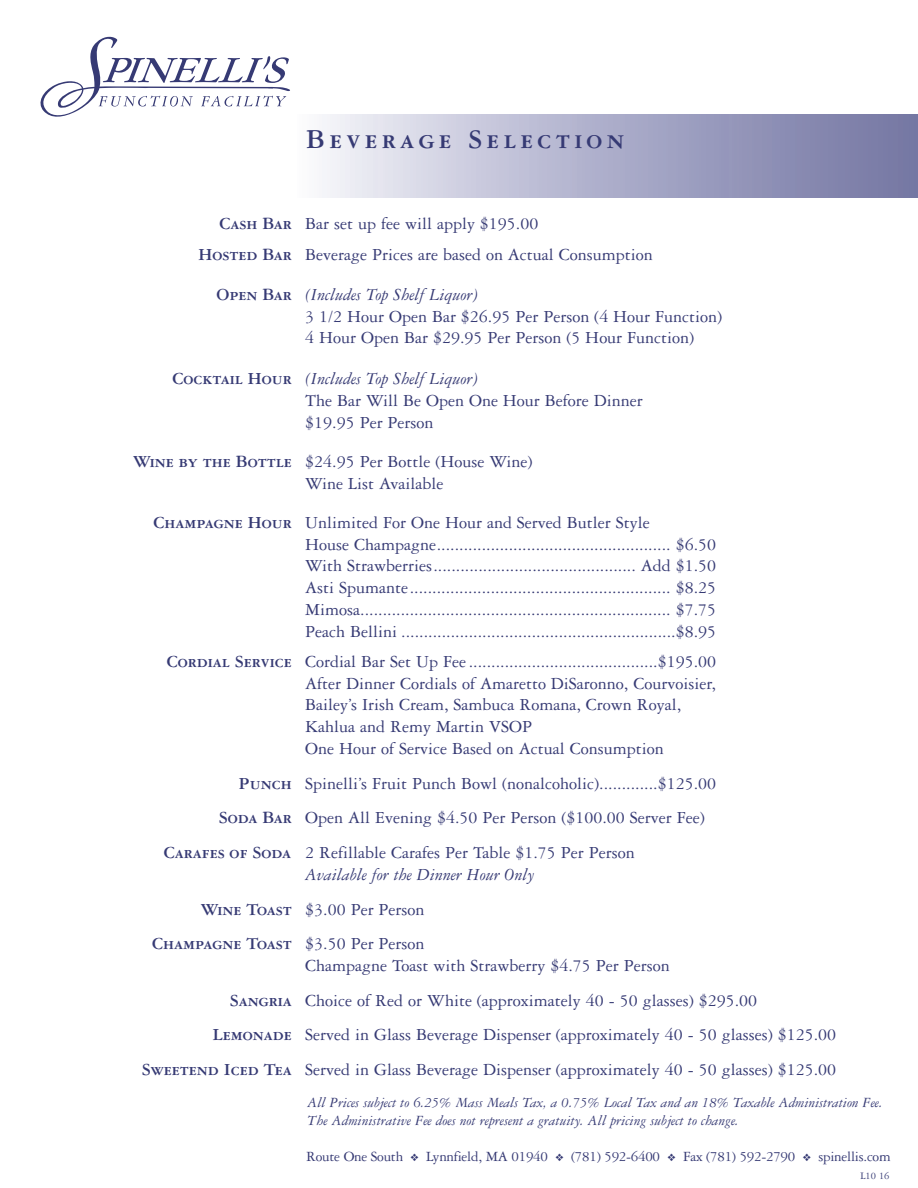
<style>
.page{position:relative;width:918px;height:1188px;background:#fff}
.page>*{position:absolute;margin:0;border:0;box-sizing:border-box;transform-origin:0 0}
.t1{font:28.5px "Garamond Three Bold SC";letter-spacing:.15em;color:#363a74}
.t2{font:18px/21.8px "Garamond Three";color:#363a74}
.t3{font:italic 18px/34.7px "Garamond Three";color:#363a74}
.t4{font:18px "Garamond Three Bold SC";color:#363a74}
.t5{font:italic 15px/18px "Garamond Three";color:#363a74}
.t6{font:15px "Garamond Three";letter-spacing:-.015em;color:#363a74}
.t7{font:10.5px "Garamond Three";color:#363a74}
.s1{font-family:"Garamond Three Bold SC"}
.s2{font-style:italic}
.s3{font-family:"Garamond Three Bold SC";font-style:normal}
.s4{font-style:normal}
.s5{font-family:"Garamond Three"}
</style>
<div class="page">
<div style="left:291px;top:115px;width:627px;height:83px;background:linear-gradient(to right,#f6f6fb,#6e70a0)"></div>
<svg style="left:40px;top:36px;width:250px;height:81px"></svg>
<h1 class="t1" style="left:306px;top:129px;width:319px">Beverage Selection</h1>
<p class="t2" style="left:198px;top:210px;width:456px;line-height:30.5px;text-indent:21px"><span class="s1">Cash Bar</span> Bar set up fee will apply $195.00<br><span class="s1">Hosted Bar</span> Beverage Prices are based on Actual Consumption</p>
<p class="t2" style="left:305px;top:285px;width:418px;text-indent:-89px"><span class="s1">Open Bar</span> <span class="s2">(Includes Top Shelf Liquor)<br></span>3 1/2 Hour Open Bar $26.95 Per Person (4 Hour Function)<br>4 Hour Open Bar $29.95 Per Person (5 Hour Function)</p>
<p class="t2" style="left:305px;top:370px;width:339px;text-indent:-133px"><span class="s1">Cocktail Hour</span> <span class="s2">(Includes Top Shelf Liquor)<br></span>The Bar Will Be Open One Hour Before Dinner $19.95 Per Person</p>
<p class="t2" style="left:305px;top:452px;width:229px;text-indent:-172px"><span class="s1">Wine by the Bottle</span> $24.95 Per Bottle (House Wine)<br>Wine List Available</p>
<p class="t2" style="left:305px;top:513px;width:413px;text-indent:-152px"><span class="s1">Champagne Hour</span> Unlimited For One Hour and Served Butler Style<br>House Champagne.................................................... $6.50<br>With Strawberries............................................. Add $1.50<br>Asti Spumante.......................................................... $8.25<br>Mimosa..................................................................... $7.75<br>Peach Bellini .............................................................$8.95</p>
<p class="t2" style="left:305px;top:652px;width:412px;text-indent:-138px"><span class="s1">Cordial Service</span> Cordial Bar Set Up Fee..........................................$195.00<br>After Dinner Cordials of Amaretto DiSaronno, Courvoisier, Bailey’s Irish Cream, Sambuca Romana, Crown Royal, Kahlua and Remy Martin VSOP<br>One Hour of Service Based on Actual Consumption</p>
<p class="t2" style="left:239px;top:774px;width:479px"><span class="s1">Punch</span> Spinelli’s Fruit Punch Bowl (nonalcoholic).............$125.00</p>
<p class="t2" style="left:219px;top:809px;width:488px"><span class="s1">Soda Bar</span> Open All Evening $4.50 Per Person ($100.00 Server Fee)</p>
<p class="t2" style="left:164px;top:843px;width:473px"><span class="s1">Carafes of Soda</span> 2 Refillable Carafes Per Table $1.75 Per Person</p>
<p class="t3" style="left:201px;top:859px;width:335px;text-indent:104px">Available for the Dinner Hour Only<br><span class="s3">Wine Toast</span> <span class="s4">$3.00 Per Person</span></p>
<p class="t4" style="left:152px;top:937px;width:274px">Champagne Toast <span class="s5">$3.50 Per Person</span></p>
<p class="t2" style="left:305px;top:956px;width:366px">Champagne Toast with Strawberry $4.75 Per Person</p>
<p class="t2" style="left:230px;top:991px;width:529px"><span class="s1">Sangria</span> Choice of Red or White (approximately 40 - 50 glasses) $295.00</p>
<p class="t2" style="left:213px;top:1026px;width:625px"><span class="s1">Lemonade</span> Served in Glass Beverage Dispenser (approximately 40 - 50 glasses) $125.00</p>
<p class="t2" style="left:142px;top:1060px;width:696px"><span class="s1">Sweetend Iced Tea</span> Served in Glass Beverage Dispenser (approximately 40 - 50 glasses) $125.00</p>
<p class="t5" style="left:308px;top:1095px;width:577px">All Prices subject to 6.25% Mass Meals Tax, a 0.75% Local Tax and an 18% Taxable Administration Fee.<br>The Administrative Fee does not represent a gratuity. All pricing subject to change.</p>
<p class="t6" style="left:306px;top:1151px;width:586px">Route One South ❖ Lynnfield, MA 01940 ❖ (781) 592-6400 ❖ Fax (781) 592-2790 ❖ spinellis.com</p>
<p class="t7" style="left:860px;top:1172px;width:31px">L10 16</p>
</div>
